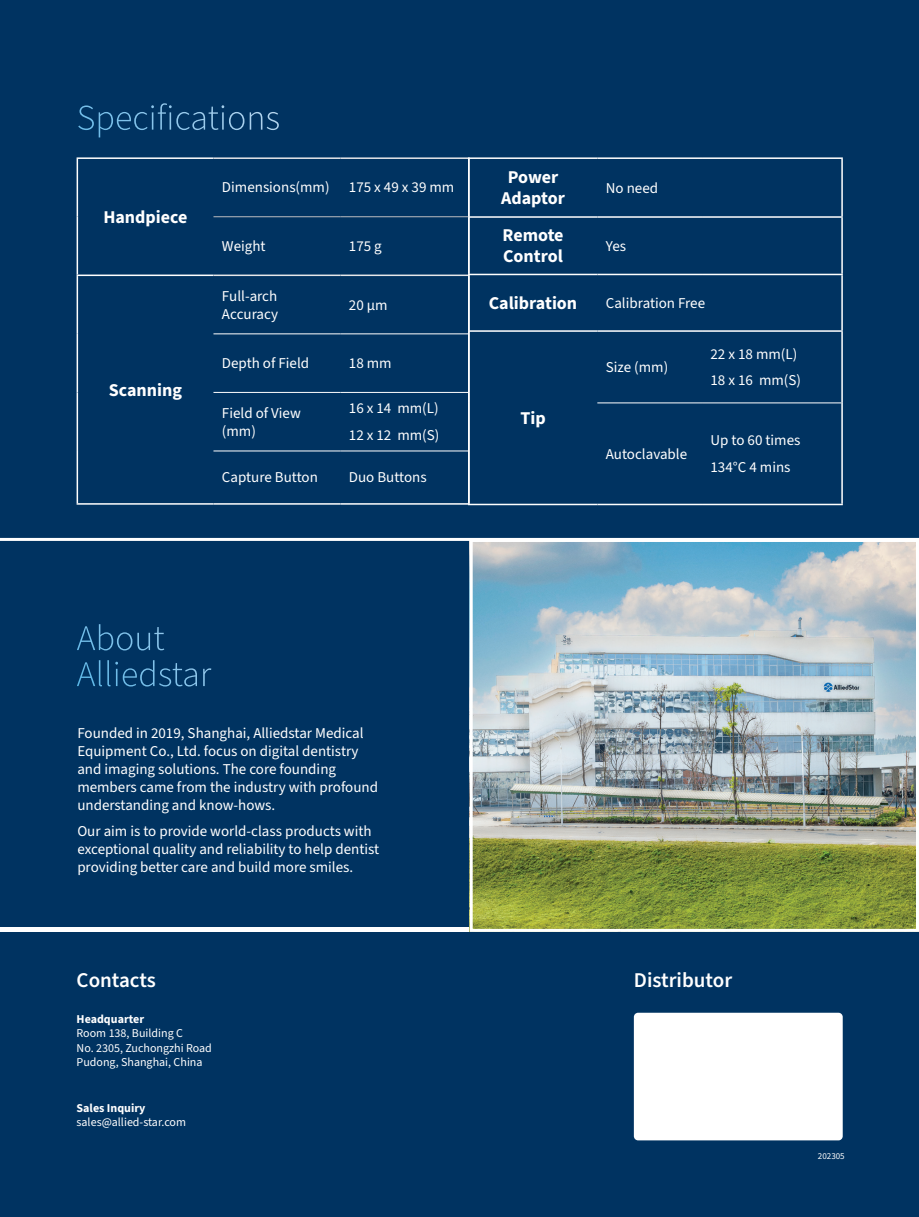
<style>
.page{position:relative;width:919px;height:1217px;background:#fff}
.page>*{position:absolute;margin:0;border:0;box-sizing:border-box;transform-origin:0 0}
.t1{font:600 21px "Source Sans 3";color:#fff}
.t2{font:700 18px/21.6px "Source Sans 3";color:#fff;text-align:center}
.t3{font:15px/18px "Source Sans 3";color:#fff}
.t4{font:12px/14.4px "Source Sans 3";color:#fff}
.t5{font:700 12px "Source Sans 3";color:#fff}
.t6{font:9px "Source Sans 3";color:#fff}
</style>
<div class="page">
<div style="left:0;top:0;width:918px;height:1216px;background:#003361"></div>
<hr style="left:0;top:927px;width:918px;height:4px;background:#fff">
<div style="left:633px;top:1012px;width:209px;height:128px;background:#fff;border-radius:4px"></div>
<img style="left:473px;top:543px;width:441px;height:384px">
<div style="left:469px;top:539px;width:449px;height:392px;border:3px solid #fff"></div>
<hr style="left:77px;top:276px;width:1px;height:58px;background:#fff">
<hr style="left:77px;top:334px;width:1px;height:58px;background:#fff">
<hr style="left:77px;top:392px;width:1px;height:59px;background:#fff">
<hr style="left:77px;top:451px;width:1px;height:52px;background:#fff">
<hr style="left:77px;top:503px;width:136px;height:1px;background:#fff">
<hr style="left:213px;top:503px;width:127px;height:1px;background:#fff">
<hr style="left:340px;top:503px;width:129px;height:1px;background:#fff">
<hr style="left:77px;top:157px;width:136px;height:2px;background:#fff">
<hr style="left:77px;top:159px;width:1px;height:58px;background:#fff">
<hr style="left:77px;top:217px;width:1px;height:57px;background:#fff">
<hr style="left:77px;top:274px;width:136px;height:2px;background:#fff">
<hr style="left:213px;top:216px;width:127px;height:1px;background:#bcbdc0">
<hr style="left:340px;top:216px;width:128px;height:1px;background:#bcbdc0">
<hr style="left:213px;top:157px;width:127px;height:2px;background:#e6e7e9">
<hr style="left:340px;top:157px;width:129px;height:2px;background:#e6e7e9">
<hr style="left:213px;top:274px;width:127px;height:2px;background:#e6e7e9">
<hr style="left:340px;top:274px;width:129px;height:2px;background:#e6e7e9">
<hr style="left:213px;top:333px;width:127px;height:1px;background:#fff">
<hr style="left:340px;top:333px;width:128px;height:1px;background:#fff">
<hr style="left:213px;top:392px;width:127px;height:1px;background:#fff">
<hr style="left:340px;top:392px;width:128px;height:1px;background:#fff">
<hr style="left:213px;top:450px;width:127px;height:1px;background:#fff">
<hr style="left:340px;top:450px;width:128px;height:1px;background:#fff">
<hr style="left:468px;top:159px;width:1px;height:57px;background:#fff">
<hr style="left:468px;top:218px;width:1px;height:56px;background:#fff">
<hr style="left:468px;top:274px;width:129px;height:1px;background:#fff">
<hr style="left:468px;top:275px;width:1px;height:55px;background:#fff">
<hr style="left:468px;top:330px;width:129px;height:2px;background:#fff">
<hr style="left:468px;top:503px;width:129px;height:2px;background:#fff">
<hr style="left:841px;top:159px;width:1px;height:57px;background:#fff">
<hr style="left:841px;top:218px;width:1px;height:56px;background:#fff">
<hr style="left:597px;top:274px;width:105px;height:1px;background:#fff">
<hr style="left:702px;top:274px;width:140px;height:1px;background:#fff">
<hr style="left:841px;top:275px;width:1px;height:55px;background:#fff">
<hr style="left:597px;top:330px;width:105px;height:2px;background:#fff">
<hr style="left:702px;top:330px;width:140px;height:2px;background:#fff">
<hr style="left:597px;top:503px;width:105px;height:2px;background:#fff">
<hr style="left:702px;top:503px;width:140px;height:2px;background:#fff">
<hr style="left:468px;top:157px;width:129px;height:2px;background:#fff">
<hr style="left:468px;top:216px;width:129px;height:2px;background:#fff">
<hr style="left:468px;top:332px;width:1px;height:71px;background:#fff">
<hr style="left:468px;top:403px;width:1px;height:100px;background:#fff">
<hr style="left:597px;top:157px;width:105px;height:2px;background:#fff">
<hr style="left:702px;top:157px;width:140px;height:2px;background:#fff">
<hr style="left:597px;top:216px;width:105px;height:2px;background:#fff">
<hr style="left:702px;top:216px;width:140px;height:2px;background:#fff">
<hr style="left:841px;top:332px;width:1px;height:71px;background:#fff">
<hr style="left:841px;top:403px;width:1px;height:100px;background:#fff">
<hr style="left:597px;top:402px;width:105px;height:1px;background:#fff">
<hr style="left:702px;top:402px;width:139px;height:1px;background:#fff">
<svg style="left:77px;top:624px;width:87px;height:26px"></svg>
<svg style="left:77px;top:660px;width:134px;height:26px"></svg>
<svg style="left:78px;top:103px;width:201px;height:27px"></svg>
<hr style="left:0;top:538px;width:918px;height:3px;background:#fff">
<p class="t2" style="left:103px;top:206px;width:86px">Handpiece</p>
<p class="t2" style="left:109px;top:379px;width:75px">Scanning</p>
<p class="t3" style="left:222px;top:179px;width:109px">Dimensions(mm)</p>
<p class="t3" style="left:349px;top:179px;width:107px">175 x 49 x 39 mm</p>
<p class="t3" style="left:222px;top:237px;width:45px">Weight</p>
<p class="t3" style="left:349px;top:237px;width:34px">175 g</p>
<p class="t3" style="left:222px;top:287px;width:58px">Full-arch<br>Accuracy</p>
<p class="t3" style="left:349px;top:296px;width:40px">20 µm</p>
<p class="t3" style="left:222px;top:354px;width:89px">Depth of Field</p>
<p class="t3" style="left:349px;top:354px;width:44px">18 mm</p>
<p class="t3" style="left:222px;top:404px;width:80px">Field of View (mm)</p>
<p class="t3" style="left:349px;top:395px;width:92px;line-height:26.5px">16 x 14 mm(L)<br>12 x 12 mm(S)</p>
<p class="t3" style="left:222px;top:469px;width:97px">Capture Button</p>
<p class="t3" style="left:349px;top:469px;width:79px">Duo Buttons</p>
<p class="t2" style="left:501px;top:166px;width:65px">Power<br>Adaptor</p>
<p class="t3" style="left:605px;top:179px;width:54px">No need</p>
<p class="t2" style="left:502px;top:224px;width:63px;text-align:left">Remote<br>Control</p>
<p class="t3" style="left:605px;top:237px;width:22px">Yes</p>
<p class="t2" style="left:489px;top:292px;width:90px">Calibration</p>
<p class="t3" style="left:605px;top:294px;width:101px">Calibration Free</p>
<p class="t2" style="left:520px;top:407px;width:27px">Tip</p>
<p class="t3" style="left:605px;top:358px;width:64px">Size (mm)</p>
<p class="t3" style="left:605px;top:445px;width:83px">Autoclavable</p>
<p class="t3" style="left:710px;top:341px;width:92px;line-height:26.5px">22 x 18 mm(L)<br>18 x 16 mm(S)</p>
<p class="t3" style="left:710px;top:427px;width:91px;line-height:26.5px">Up to 60 times<br>134°C 4 mins</p>
<p class="t3" style="left:77px;top:724px;width:302px">Founded in 2019, Shanghai, Alliedstar Medical Equipment Co., Ltd. focus on digital dentistry and imaging solutions. The core founding members came from the industry with profound understanding and know-hows.</p>
<p class="t3" style="left:77px;top:822px;width:303px">Our aim is to provide world-class products with exceptional quality and reliability to help dentist providing better care and build more smiles.</p>
<h1 class="t1" style="left:77px;top:965px;width:81px">Contacts</h1>
<h1 class="t1" style="left:633px;top:965px;width:100px">Distributor</h1>
<p class="t5" style="left:77px;top:1010px;width:69px">Headquarter</p>
<p class="t4" style="left:77px;top:1026px;width:137px">Room 138, Building C<br>No. 2305, Zuchongzhi Road<br>Pudong, Shanghai, China</p>
<p class="t5" style="left:77px;top:1099px;width:70px">Sales Inquiry</p>
<p class="t4" style="left:77px;top:1115px;width:111px">sales@allied-star.com</p>
<p class="t6" style="left:817px;top:1149px;width:28px">202305</p>
</div>
